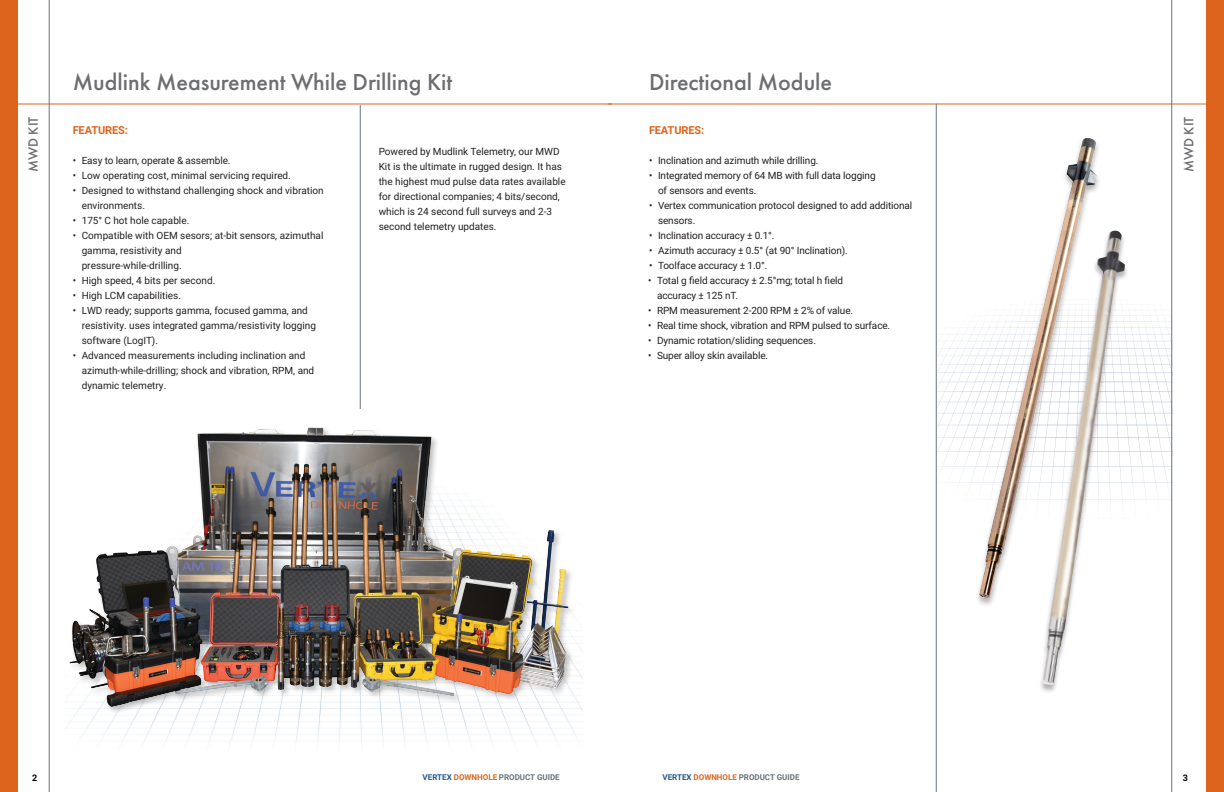
<style>
.page{position:relative;width:1224px;height:792px;background:#fff}
.page>*{position:absolute;margin:0;border:0;box-sizing:border-box;transform-origin:0 0}
.t1{font:500 24px "Futura PT";color:#6c6d70}
.t2{font:500 14px "Futura PT";color:#6c6d70}
.t3{font:700 11px "Roboto";letter-spacing:-.01em;color:#dc641c}
.t4{font:10px/15px "Roboto";color:#231f20}
.t5{font:700 9px "Roboto";color:#000}
.t6{font:700 8px "Roboto";color:#6a747b}
.s1{color:#1f588f}
.s2{color:#dc641c}
</style>
<div class="page">
<img style="left:65px;top:643px;width:518px;height:103px">
<img style="left:937px;top:300px;width:235px;height:219px">
<hr style="left:13px;top:103px;width:599px;height:1px;background:#dc641c">
<img style="left:971px;top:138px;width:128px;height:467px">
<div style="left:1038px;top:230px;width:91px;height:464px;background:#231f20;opacity:.35"></div>
<img style="left:1042px;top:231px;width:83px;height:454px">
<hr style="left:608px;top:103px;width:607px;height:1px;background:#dc641c">
<hr style="left:1172px;top:0;width:1px;height:792px;background:#6a747b">
<hr style="left:49px;top:0;width:1px;height:792px;background:#6a747b">
<hr style="left:360px;top:105px;width:1px;height:304px;background:#6a747b">
<hr style="left:936px;top:104px;width:1px;height:688px;background:#6a747b">
<div style="left:68px;top:425px;width:508px;height:290px;background:#231f20;opacity:.29"></div>
<img style="left:70px;top:425px;width:272px;height:282px">
<div style="left:0;top:0;width:18px;height:792px;background:#dc641c"></div>
<div style="left:1206px;top:0;width:18px;height:792px;background:#dc641c"></div>
<p class="t1" style="left:73px;top:68px;width:381px">Mudlink Measurement While Drilling Kit</p>
<p class="t1" style="left:649px;top:68px;width:185px">Directional Module</p>
<p class="t3" style="left:73px;top:123px;width:57px">FEATURES:</p>
<p class="t4" style="left:73px;top:153px;width:158px">• Easy to learn, operate &amp; assemble.</p>
<p class="t4" style="left:73px;top:168px;width:218px">• Low operating cost, minimal servicing required.</p>
<p class="t4" style="left:82px;top:183px;width:244px;text-indent:-9px">• Designed to withstand challenging shock and vibration environments.</p>
<p class="t4" style="left:73px;top:213px;width:117px">• 175° C hot hole capable.</p>
<p class="t4" style="left:82px;top:228px;width:243px;text-indent:-9px">• Compatible with OEM sesors; at-bit sensors, azimuthal gamma, resistivity and<br>pressure-while-drilling.</p>
<p class="t4" style="left:73px;top:273px;width:143px">• High speed, 4 bits per second.</p>
<p class="t4" style="left:73px;top:288px;width:108px">• High LCM capabilities.</p>
<p class="t4" style="left:82px;top:303px;width:236px;text-indent:-9px">• LWD ready; supports gamma, focused gamma, and resistivity. uses integrated gamma/resistivity logging software (LogIT).</p>
<p class="t4" style="left:82px;top:348px;width:234px;text-indent:-9px">• Advanced measurements including inclination and azimuth-while-drilling; shock and vibration, RPM, and dynamic telemetry.</p>
<p class="t2" style="left:25px;top:172px;width:57px;rotate:-90deg">MWD KIT</p>
<p class="t2" style="left:1180px;top:172px;width:57px;rotate:-90deg">MWD KIT</p>
<p class="t3" style="left:649px;top:123px;width:57px">FEATURES:</p>
<p class="t4" style="left:649px;top:153px;width:169px">• Inclination and azimuth while drilling.</p>
<p class="t4" style="left:658px;top:168px;width:219px;text-indent:-9px">• Integrated memory of 64 MB with full data logging of sensors and events.</p>
<p class="t4" style="left:658px;top:198px;width:256px;text-indent:-9px">• Vertex communication protocol designed to add additional sensors.</p>
<p class="t4" style="left:649px;top:228px;width:126px">• Inclination accuracy ± 0.1°.</p>
<p class="t4" style="left:649px;top:243px;width:199px">• Azimuth accuracy ± 0.5° (at 90° Inclination).</p>
<p class="t4" style="left:649px;top:258px;width:118px">• Toolface accuracy ± 1.0°.</p>
<p class="t4" style="left:657px;top:273px;width:188px;text-indent:-9px">• Total g field accuracy ± 2.5°mg; total h field accuracy ± 125 nT.</p>
<p class="t4" style="left:648px;top:303px;width:205px">• RPM measurement 2-200 RPM ± 2% of value.</p>
<p class="t4" style="left:648px;top:318px;width:242px">• Real time shock, vibration and RPM pulsed to surface.</p>
<p class="t4" style="left:648px;top:333px;width:168px">• Dynamic rotation/sliding sequences.</p>
<p class="t4" style="left:648px;top:348px;width:120px">• Super alloy skin available.</p>
<p class="t4" style="left:379px;top:144px;width:188px">Powered by Mudlink Telemetry, our MWD Kit is the ultimate in rugged design. It has the highest mud pulse data rates available for directional companies; 4 bits/second, which is 24 second full surveys and 2-3 second telemetry updates.</p>
<p class="t5" style="left:32px;top:771px;width:7px">2</p>
<p class="t6" style="left:423px;top:772px;width:139px"><span class="s1">VERTEX</span> <span class="s2">DOWNHOLE</span> PRODUCT GUIDE</p>
<p class="t6" style="left:662px;top:772px;width:139px"><span class="s1">VERTEX</span> <span class="s2">DOWNHOLE</span> PRODUCT GUIDE</p>
<p class="t5" style="left:1183px;top:771px;width:7px">3</p>
</div>
